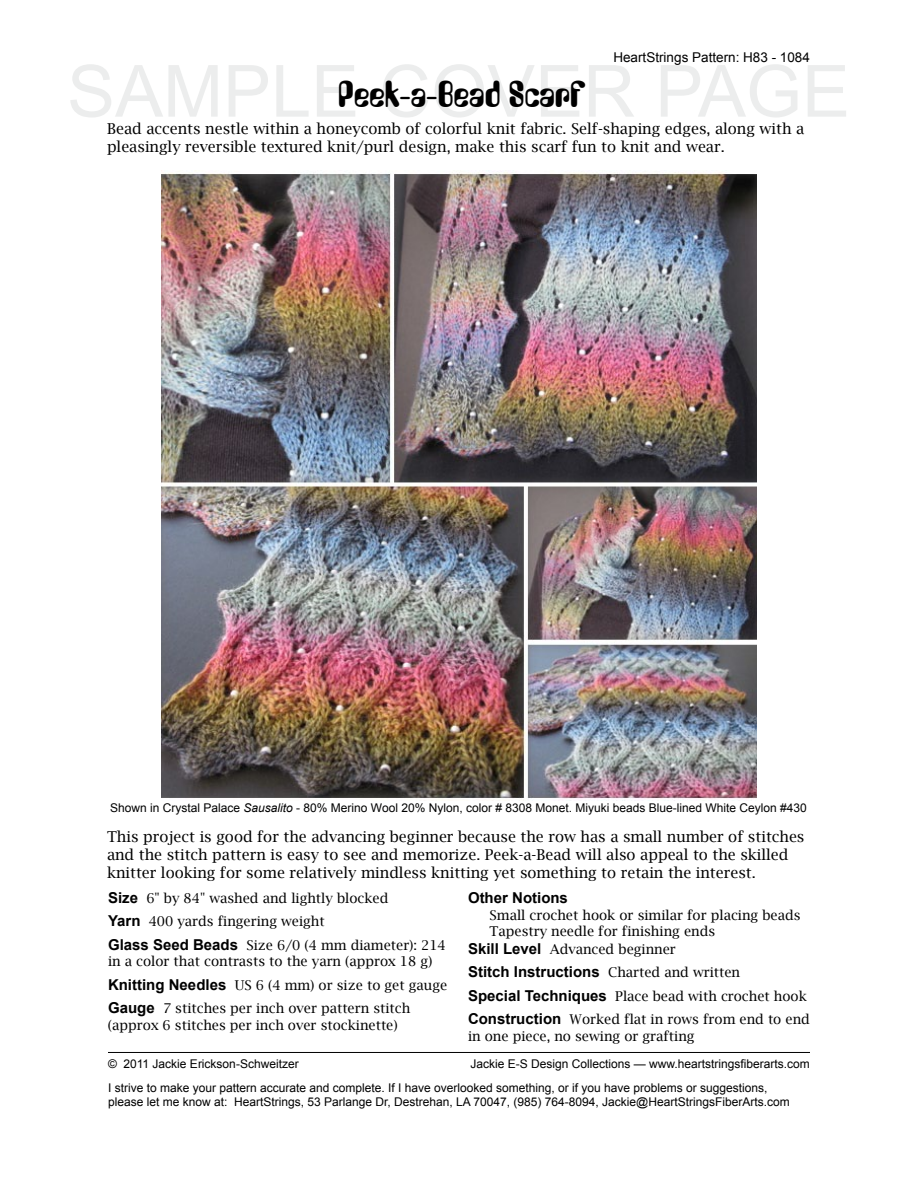
<style>
.page{position:relative;width:918px;height:1188px;background:#fff}
.page>*{position:absolute;margin:0;border:0;box-sizing:border-box;transform-origin:0 0}
.t1{font:36px "Amelia BT";color:#000}
.t2{font:15px/18px "Lucida Bright";color:#000}
.t3{font:700 15px "Arial";color:#000}
.t4{font:13.5px/23.4px "Lucida Bright";color:#000}
.t5{font:13.5px "Arial";color:#000}
.t6{font:12px/23.1px "Arial";color:#000}
.s1{font-style:italic}
.s2{font-family:"Arial";font-weight:700;font-size:15px}
.s3{font-family:"Lucida Bright";font-weight:400;font-size:13.5px}
</style>
<div class="page">
<hr style="left:108px;top:1052px;width:702px;height:1px;background:#000">
<img style="left:161px;top:172px;width:596px;height:629px">
<p class="t5" style="left:613px;top:49px;width:198px">HeartStrings Pattern: H83 - 1084</p>
<h1 class="t1" style="left:338px;top:73px;width:244px">Peek-a-Bead Scarf</h1>
<p class="t2" style="left:107px;top:119px;width:699px">Bead accents nestle within a honeycomb of colorful knit fabric. Self-shaping edges, along with a pleasingly reversible textured knit/purl design, make this scarf fun to knit and wear.</p>
<p class="t6" style="left:110px;top:796px;width:698px">Shown in Crystal Palace <span class="s1">Sausalito</span> - 80% Merino Wool 20% Nylon, color # 8308 Monet. Miyuki beads Blue-lined White Ceylon #430</p>
<p class="t2" style="left:107px;top:827px;width:699px">This project is good for the advancing beginner because the row has a small number of stitches and the stitch pattern is easy to see and memorize. Peek-a-Bead will also appeal to the skilled knitter looking for some relatively mindless knitting yet something to retain the interest.</p>
<p class="t4" style="left:108px;top:886px;width:339px"><span class="s2">Size</span> 6" by 84" washed and lightly blocked<br><span class="s2">Yarn</span> 400 yards fingering weight<br><span class="s2">Glass Seed Beads</span> Size 6/0 (4 mm diameter): 214</p>
<p class="t4" style="left:108px;top:950px;width:341px">in a color that contrasts to the yarn (approx 18 g)<br><span class="s2">Knitting Needles</span> US 6 (4 mm) or size to get gauge<br><span class="s2">Gauge</span> 7 stitches per inch over pattern stitch</p>
<p class="t4" style="left:108px;top:1013px;width:291px">(approx 6 stitches per inch over stockinette)</p>
<p class="t3" style="left:468px;top:888px;width:102px">Other Notions</p>
<p class="t4" style="left:490px;top:906px;width:312px;line-height:16.5px">Small crochet hook or similar for placing beads<br>Tapestry needle for finishing ends</p>
<p class="t4" style="left:468px;top:937px;width:209px"><span class="s2">Skill Level</span> Advanced beginner</p>
<p class="t3" style="left:468px;top:962px;width:274px">Stitch Instructions <span class="s3">Charted and written</span></p>
<p class="t4" style="left:468px;top:984px;width:343px"><span class="s2">Special Techniques</span> Place bead with crochet hook<br><span class="s2">Construction</span> Worked flat in rows from end to end</p>
<p class="t4" style="left:468px;top:1024px;width:228px">in one piece, no sewing or grafting</p>
<p class="t6" style="left:108px;top:1053px;width:192px">© 2011 Jackie Erickson-Schweitzer</p>
<p class="t6" style="left:108px;top:1053px;width:703px;text-indent:363px">Jackie E-S Design Collections — www.heartstringsfiberarts.com<br>I strive to make your pattern accurate and complete. If I have overlooked something, or if you have problems or suggestions,</p>
<p class="t6" style="left:108px;top:1090px;width:683px">please let me know at: HeartStrings, 53 Parlange Dr, Destrehan, LA 70047, (985) 764-8094, Jackie@HeartStringsFiberArts.com</p>
</div>
